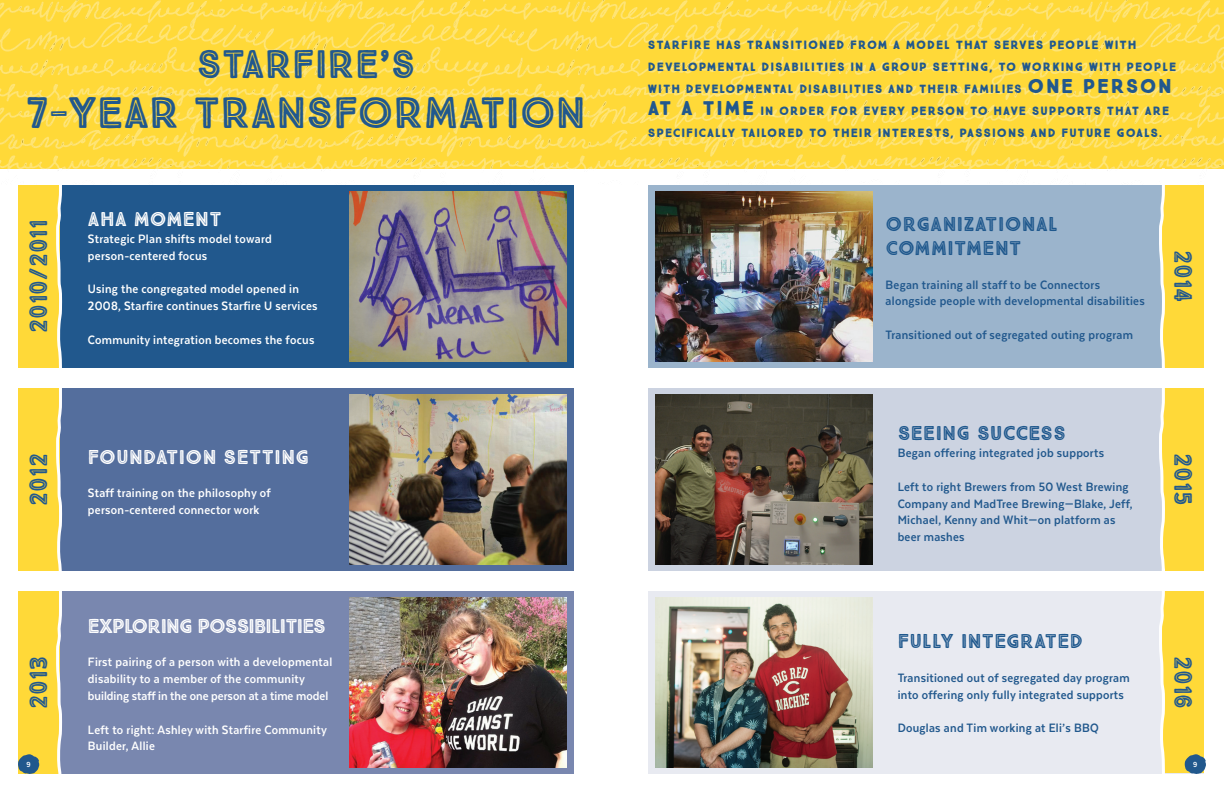
<style>
.page{position:relative;width:1224px;height:792px;background:#fff}
.page>*{position:absolute;margin:0;border:0;box-sizing:border-box;transform-origin:0 0}
.t1{font:900 44px "True North Inline";color:#21588d}
.t2{font:900 40px "True North Inline";color:#21588d}
.t3{font:900 25px "True North Inline";color:#21588d}
.t4{font:900 20px/24px "True North Inline";letter-spacing:.02em;color:#1f588d}
.t5{font:900 20px "True North Inline";letter-spacing:.02em;color:#fff}
.t6{font:900 20px "True North Inline";letter-spacing:-.03em;color:#fff}
.t7{font:700 14px/16.8px "Texta Narrow";letter-spacing:.02em;color:#fff}
.t8{font:700 14px/16.8px "Texta Narrow";letter-spacing:.02em;color:#21588d}
.t9{font:900 12px/22px "True North";letter-spacing:.08em;color:#21588d}
.t10{font:700 8.5px "Texta Narrow";color:#fff}
.s1{font-size:20px}
</style>
<div class="page">
<img style="left:0;top:0;width:1224px;height:774px">
<h2 class="t2" style="left:196px;top:39px;width:221px">STARFIRE’S</h2>
<h1 class="t1" style="left:26px;top:85px;width:561px">7-YEAR TRANSFORMATION</h1>
<h3 class="t3" style="left:23px;top:333px;width:116px;rotate:-90deg">2010/2011</h3>
<h3 class="t5" style="left:88px;top:207px;width:135px">AHA MOMENT</h3>
<p class="t7" style="left:88px;top:230px;width:185px">Strategic Plan shifts model toward person-centered focus</p>
<p class="t7" style="left:88px;top:281px;width:231px">Using the congregated model opened in<br>2008, Starfire continues Starfire U services</p>
<p class="t7" style="left:88px;top:331px;width:228px">Community integration becomes the focus</p>
<h3 class="t3" style="left:23px;top:506px;width:54px;rotate:-90deg">2012</h3>
<h3 class="t3" style="left:23px;top:709px;width:54px;rotate:-90deg">2013</h3>
<h3 class="t5" style="left:88px;top:444px;width:223px">FOUNDATION SETTING</h3>
<p class="t7" style="left:88px;top:484px;width:184px">Staff training on the philosophy of person-centered connector work</p>
<h3 class="t6" style="left:88px;top:613px;width:239px">EXPLORING POSSIBILITIES</h3>
<p class="t7" style="left:88px;top:654px;width:246px">First pairing of a person with a developmental disability to a member of the community building staff in the one person at a time model</p>
<p class="t7" style="left:88px;top:721px;width:240px">Left to right: Ashley with Starfire Community<br>Builder, Allie</p>
<p class="t9" style="left:648px;top:34px;width:530px">STARFIRE HAS TRANSITIONED FROM A MODEL THAT SERVES PEOPLE WITH DEVELOPMENTAL DISABILITIES IN A GROUP SETTING, TO WORKING WITH PEOPLE WITH DEVELOPMENTAL DISABILITIES AND THEIR FAMILIES <span class="s1">ONE PERSON AT A TIME</span> IN ORDER FOR EVERY PERSON TO HAVE SUPPORTS THAT ARE SPECIFICALLY TAILORED TO THEIR INTERESTS, PASSIONS AND FUTURE GOALS.</p>
<h3 class="t4" style="left:886px;top:212px;width:174px">ORGANIZATIONAL<br>COMMITMENT</h3>
<p class="t8" style="left:886px;top:276px;width:261px">Began training all staff to be Connectors alongside people with developmental disabilities</p>
<p class="t8" style="left:886px;top:326px;width:249px">Transitioned out of segregated outing program</p>
<h3 class="t3" style="left:1198px;top:250px;width:54px;rotate:90deg">2014</h3>
<h3 class="t4" style="left:898px;top:421px;width:170px">SEEING SUCCESS</h3>
<p class="t8" style="left:898px;top:444px;width:208px">Began offering integrated job supports</p>
<p class="t8" style="left:898px;top:478px;width:236px">Left to right Brewers from 50 West Brewing Company and MadTree Brewing—Blake, Jeff, Michael, Kenny and Whit—on platform as beer mashes</p>
<h3 class="t3" style="left:1198px;top:453px;width:55px;rotate:90deg">2015</h3>
<h3 class="t4" style="left:898px;top:629px;width:187px">FULLY INTEGRATED</h3>
<p class="t8" style="left:898px;top:669px;width:233px">Transitioned out of segregated day program into offering only fully integrated supports</p>
<p class="t8" style="left:898px;top:719px;width:203px">Douglas and Tim working at Eli’s BBQ</p>
<h3 class="t3" style="left:1198px;top:656px;width:55px;rotate:90deg">2016</h3>
<p class="t10" style="left:27px;top:760px;width:6px">9</p>
<p class="t10" style="left:1193px;top:760px;width:6px">9</p>
</div>
